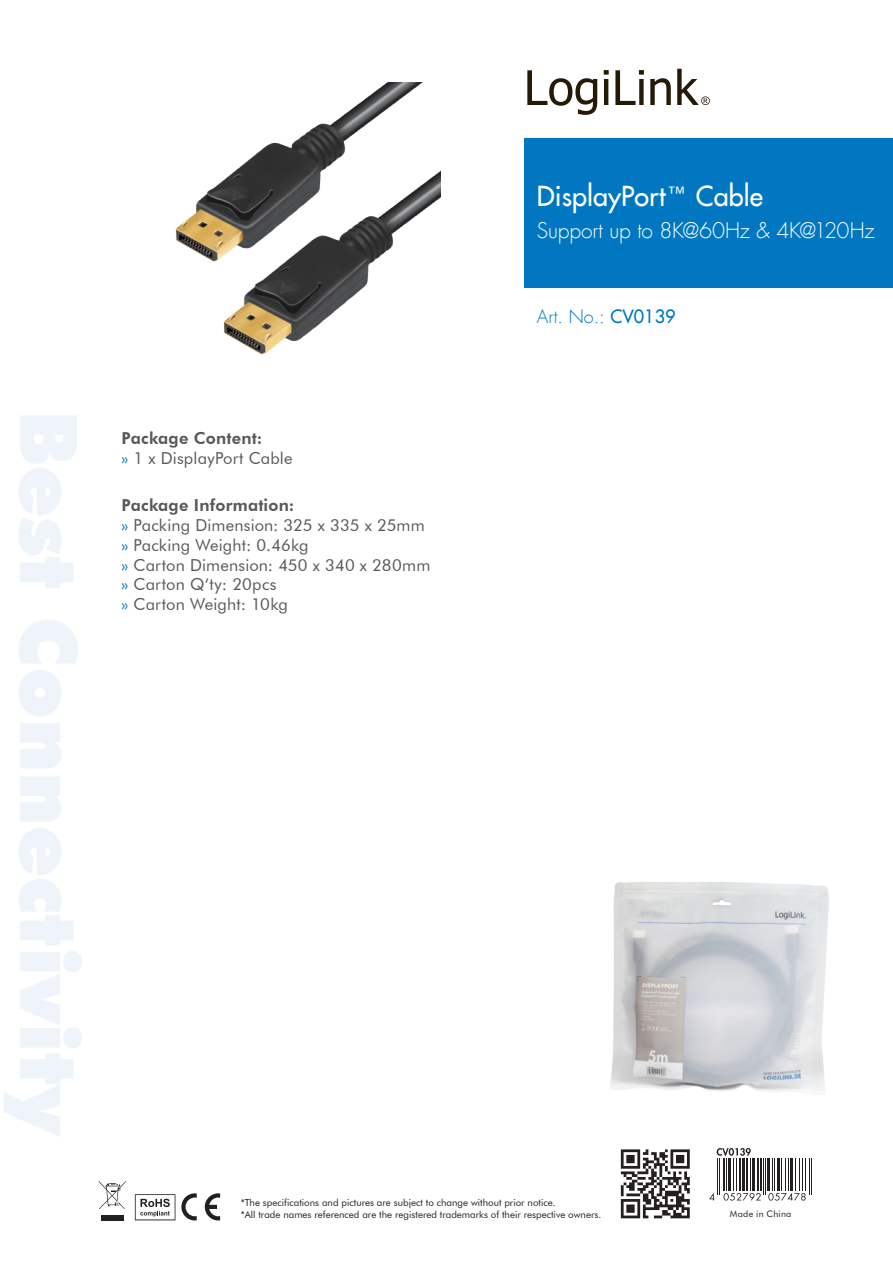
<style>
.page{position:relative;width:893px;height:1263px;background:#fff}
.page>*{position:absolute;margin:0;border:0;box-sizing:border-box;transform-origin:0 0}
.Produktname{font:27px "Futura LT";color:#fff}
.t1{font:300 21px "Futura LT";letter-spacing:-.01em;color:#fff}
.t2{font:300 18px "Futura LT";color:#0077c0}
.Fließtext{font:16.5px "Futura BT";letter-spacing:.01em;color:#57585a}
.subline{font:800 16.5px "Futura BT";letter-spacing:.015em;color:#57585a}
.t3{font:9.75px/11.7px "Futura BT";color:#231f20}
.Fließtext-2{font:9px "Futura BT";letter-spacing:.035em;color:#231f20}
.s1{font-family:"Futura BT"}
.s2{color:#0077c0}
.s3{font-weight:400}
</style>
<div class="page">
<svg style="left:135px;top:1194px;width:40px;height:26px"></svg>
<svg style="left:99px;top:1181px;width:27px;height:28px"></svg>
<div style="left:101px;top:1215px;width:23px;height:5px;background:#231f20"></div>
<svg style="left:181px;top:1193px;width:16px;height:27px"></svg>
<svg style="left:205px;top:1193px;width:15px;height:27px"></svg>
<svg style="left:527px;top:69px;width:183px;height:46px"></svg>
<div style="left:524px;top:138px;width:369px;height:150px;background:#0077c0"></div>
<img style="left:175px;top:82px;width:266px;height:273px">
<svg style="left:621px;top:1149px;width:69px;height:69px"></svg>
<svg style="left:717px;top:1148px;width:34px;height:8px"></svg>
<svg style="left:709px;top:1193px;width:6px;height:7px"></svg>
<svg style="left:723px;top:1193px;width:38px;height:7px"></svg>
<svg style="left:768px;top:1193px;width:38px;height:7px"></svg>
<hr style="left:717px;top:1158px;width:1px;height:37px;background:#231f20">
<hr style="left:719px;top:1158px;width:1px;height:37px;background:#231f20">
<hr style="left:723px;top:1158px;width:2px;height:32px;background:#231f20">
<hr style="left:726px;top:1158px;width:1px;height:32px;background:#231f20">
<hr style="left:728px;top:1158px;width:3px;height:32px;background:#231f20">
<hr style="left:733px;top:1158px;width:1px;height:32px;background:#231f20">
<hr style="left:736px;top:1158px;width:1px;height:32px;background:#231f20">
<hr style="left:739px;top:1158px;width:2px;height:32px;background:#231f20">
<hr style="left:742px;top:1158px;width:3px;height:32px;background:#231f20">
<hr style="left:746px;top:1158px;width:2px;height:32px;background:#231f20">
<hr style="left:750px;top:1158px;width:1px;height:32px;background:#231f20">
<hr style="left:752px;top:1158px;width:3px;height:32px;background:#231f20">
<hr style="left:757px;top:1158px;width:2px;height:32px;background:#231f20">
<hr style="left:760px;top:1158px;width:2px;height:32px;background:#231f20">
<hr style="left:763px;top:1158px;width:1px;height:37px;background:#231f20">
<hr style="left:765px;top:1158px;width:1px;height:37px;background:#231f20">
<hr style="left:767px;top:1158px;width:3px;height:32px;background:#231f20">
<hr style="left:772px;top:1158px;width:1px;height:32px;background:#231f20">
<hr style="left:774px;top:1158px;width:1px;height:32px;background:#231f20">
<hr style="left:777px;top:1158px;width:3px;height:32px;background:#231f20">
<hr style="left:781px;top:1158px;width:1px;height:32px;background:#231f20">
<hr style="left:785px;top:1158px;width:1px;height:32px;background:#231f20">
<hr style="left:788px;top:1158px;width:1px;height:32px;background:#231f20">
<hr style="left:790px;top:1158px;width:3px;height:32px;background:#231f20">
<hr style="left:795px;top:1158px;width:1px;height:32px;background:#231f20">
<hr style="left:799px;top:1158px;width:1px;height:32px;background:#231f20">
<hr style="left:802px;top:1158px;width:1px;height:32px;background:#231f20">
<hr style="left:805px;top:1158px;width:1px;height:32px;background:#231f20">
<hr style="left:809px;top:1158px;width:1px;height:37px;background:#231f20">
<hr style="left:811px;top:1158px;width:1px;height:37px;background:#231f20">
<img style="left:610px;top:882px;width:219px;height:213px">
<p class="Produktname" style="left:537px;top:179px;width:228px">DisplayPort<span class="s1">™</span> Cable</p>
<p class="t1" style="left:537px;top:217px;width:339px">Support up to 8K@60Hz &amp; 4K@120Hz</p>
<p class="subline" style="left:122px;top:428px;width:143px">Package Content:</p>
<p class="Fließtext" style="left:122px;top:448px;width:173px"><span class="s2">»</span> 1 x DisplayPort Cable</p>
<p class="subline" style="left:122px;top:495px;width:174px">Package Information:</p>
<p class="Fließtext" style="left:122px;top:515px;width:305px"><span class="s2">»</span> Packing Dimension: 325 x 335 x 25mm</p>
<p class="Fließtext" style="left:122px;top:535px;width:189px"><span class="s2">»</span> Packing Weight: 0.46kg</p>
<p class="Fließtext" style="left:122px;top:555px;width:310px"><span class="s2">»</span> Carton Dimension: 450 x 340 x 280mm</p>
<p class="Fließtext" style="left:122px;top:574px;width:157px"><span class="s2">»</span> Carton Q‘ty: 20pcs</p>
<p class="Fließtext" style="left:122px;top:594px;width:168px"><span class="s2">»</span> Carton Weight: 10kg</p>
<p class="t2" style="left:537px;top:305px;width:140px">Art. No.: <span class="s3">CV0139</span></p>
<p class="t3" style="left:241px;top:1196px;width:362px">*The specifications and pictures are subject to change without prior notice.<br>*All trade names referenced are the registered trademarks of their respective owners.</p>
<p class="Fließtext-2" style="left:730px;top:1208px;width:63px">Made in China</p>
</div>
